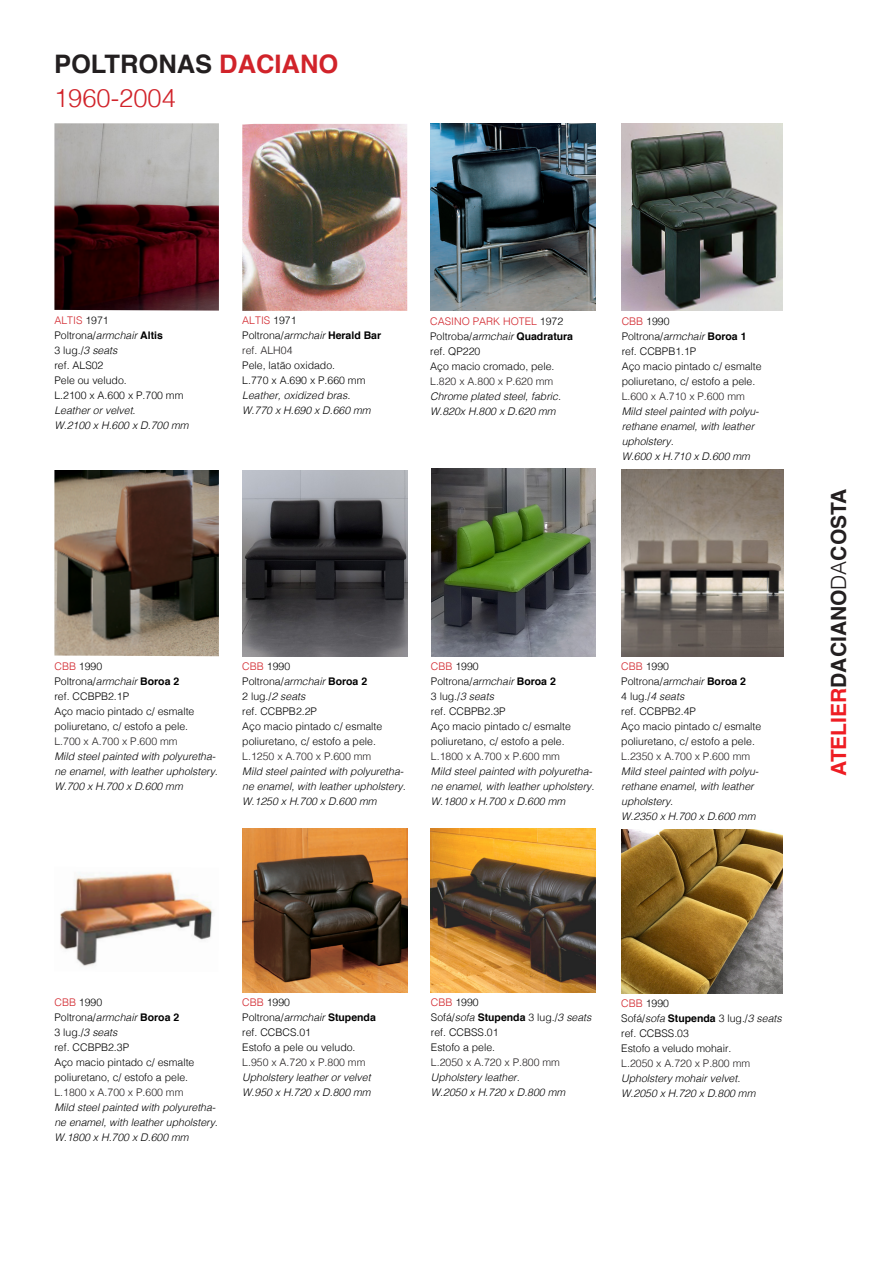
<style>
.page{position:relative;width:893px;height:1263px;background:#fff}
.page>*{position:absolute;margin:0;border:0;box-sizing:border-box;transform-origin:0 0}
.t1{font:700 25.5px "Helvetica";color:#231f20}
.t2{font:300 25.5px "Helvetica";color:#d1232a}
.t3{font:700 21px "Helvetica";color:#231f20}
.t4{font:300 10.5px/15px "Helvetica";color:#000}
.t5{font:italic 300 10.5px/15px "Helvetica";color:#000}
.t6{font:300 10.5px "Helvetica";color:#231f20}
.t7{font:300 10.5px "Helvetica";color:#d1232a}
.t8{font:700 10.5px "Helvetica";color:#000}
.s1{color:#d1232a}
.s2{color:#000}
.s3{font-style:italic}
.s4{font-weight:700}
.s5{font-weight:300}
.s6{font-weight:300;font-style:italic}
.s7{color:#ee1d23}
</style>
<div class="page">
<img style="left:54px;top:123px;width:165px;height:188px">
<img style="left:54px;top:470px;width:165px;height:186px">
<img style="left:242px;top:470px;width:166px;height:186px">
<img style="left:621px;top:469px;width:162px;height:187px">
<img style="left:60px;top:872px;width:153px;height:94px">
<img style="left:242px;top:829px;width:166px;height:164px">
<img style="left:621px;top:829px;width:162px;height:164px">
<img style="left:431px;top:469px;width:164px;height:187px">
<img style="left:431px;top:829px;width:164px;height:164px">
<img style="left:242px;top:124px;width:165px;height:187px">
<img style="left:430px;top:124px;width:165px;height:187px">
<img style="left:622px;top:124px;width:161px;height:186px">
<p class="t1" style="left:54px;top:44px;width:286px">POLTRONAS <span class="s1">DACIANO</span></p>
<p class="t2" style="left:54px;top:76px;width:123px">1960-2004</p>
<p class="t7" style="left:54px;top:312px;width:56px">ALTIS <span class="s2">1971</span></p>
<p class="t4" style="left:54px;top:327px;width:110px">Poltrona/<span class="s3">armchair</span> <span class="s4">Altis</span></p>
<p class="t4" style="left:54px;top:342px;width:65px">3 lug./<span class="s3">3 seats</span></p>
<p class="t4" style="left:54px;top:357px;width:51px">ref. ALS02</p>
<p class="t4" style="left:54px;top:372px;width:74px">Pele ou veludo.</p>
<p class="t4" style="left:54px;top:387px;width:130px">L.2100 x A.600 x P.700 mm</p>
<p class="t5" style="left:54px;top:402px;width:83px">Leather or velvet.</p>
<p class="t5" style="left:54px;top:417px;width:136px">W.2100 x H.600 x D.700 mm</p>
<p class="t7" style="left:242px;top:312px;width:56px">ALTIS <span class="s2">1971</span></p>
<p class="t4" style="left:242px;top:327px;width:140px">Poltrona/<span class="s3">armchair</span> <span class="s4">Herald Bar</span></p>
<p class="t6" style="left:242px;top:342px;width:52px">ref. ALH04</p>
<p class="t4" style="left:242px;top:357px;width:94px">Pele, latão oxidado.</p>
<p class="t4" style="left:242px;top:372px;width:125px">L.770 x A.690 x P.660 mm</p>
<p class="t5" style="left:242px;top:387px;width:109px">Leather, oxidized bras.</p>
<p class="t5" style="left:242px;top:402px;width:130px">W.770 x H.690 x D.660 mm</p>
<p class="t7" style="left:430px;top:312px;width:135px">CASINO PARK HOTEL <span class="s2">1972</span></p>
<p class="t8" style="left:430px;top:327px;width:144px"><span class="s5">Poltroba/</span><span class="s6">armchair</span> Quadratura</p>
<p class="t4" style="left:430px;top:343px;width:52px">ref. QP220</p>
<p class="t4" style="left:430px;top:358px;width:126px">Aço macio cromado, pele.</p>
<p class="t6" style="left:430px;top:372px;width:125px">L.820 x A.800 x P.620 mm</p>
<p class="t5" style="left:430px;top:388px;width:132px">Chrome plated steel, fabric.</p>
<p class="t5" style="left:430px;top:403px;width:127px">W.820x H.800 x D.620 mm</p>
<p class="t4" style="left:622px;top:313px;width:49px"><span class="s1">CBB</span> 1990</p>
<p class="t4" style="left:622px;top:328px;width:126px">Poltrona/<span class="s3">armchair</span> <span class="s4">Boroa 1</span></p>
<p class="t4" style="left:622px;top:343px;width:76px">ref. CCBPB1.1P</p>
<p class="t4" style="left:622px;top:358px;width:142px">Aço macio pintado c/ esmalte poliuretano, c/ estofo a pele.</p>
<p class="t6" style="left:622px;top:387px;width:125px">L.600 x A.710 x P.600 mm</p>
<p class="t5" style="left:622px;top:403px;width:139px">Mild steel painted with polyu&shy;rethane enamel, with leather upholstery.</p>
<p class="t5" style="left:622px;top:448px;width:130px">W.600 x H.710 x D.600 mm</p>
<p class="t4" style="left:54px;top:658px;width:49px"><span class="s1">CBB</span> 1990</p>
<p class="t4" style="left:54px;top:673px;width:126px">Poltrona/<span class="s3">armchair</span> <span class="s4">Boroa 2</span></p>
<p class="t4" style="left:54px;top:688px;width:76px">ref. CCBPB2.1P</p>
<p class="t4" style="left:54px;top:703px;width:142px">Aço macio pintado c/ esmalte poliuretano, c/ estofo a pele.</p>
<p class="t6" style="left:54px;top:732px;width:125px">L.700 x A.700 x P.600 mm</p>
<p class="t5" style="left:54px;top:748px;width:165px">Mild steel painted with polyuretha&shy;ne enamel, with leather upholstery.</p>
<p class="t5" style="left:54px;top:778px;width:130px">W.700 x H.700 x D.600 mm</p>
<p class="t4" style="left:242px;top:658px;width:49px"><span class="s1">CBB</span> 1990</p>
<p class="t4" style="left:242px;top:673px;width:126px">Poltrona/<span class="s3">armchair</span> <span class="s4">Boroa 2</span></p>
<p class="t4" style="left:242px;top:688px;width:65px">2 lug./<span class="s3">2 seats</span></p>
<p class="t4" style="left:242px;top:703px;width:76px">ref. CCBPB2.2P</p>
<p class="t4" style="left:242px;top:718px;width:142px">Aço macio pintado c/ esmalte poliuretano, c/ estofo a pele.</p>
<p class="t6" style="left:242px;top:747px;width:130px">L.1250 x A.700 x P.600 mm</p>
<p class="t5" style="left:242px;top:763px;width:165px">Mild steel painted with polyuretha&shy;ne enamel, with leather upholstery.</p>
<p class="t5" style="left:242px;top:793px;width:136px">W.1250 x H.700 x D.600 mm</p>
<p class="t4" style="left:431px;top:658px;width:49px"><span class="s1">CBB</span> 1990</p>
<p class="t4" style="left:431px;top:673px;width:126px">Poltrona/<span class="s3">armchair</span> <span class="s4">Boroa 2</span></p>
<p class="t4" style="left:431px;top:688px;width:65px">3 lug./<span class="s3">3 seats</span></p>
<p class="t4" style="left:431px;top:703px;width:76px">ref. CCBPB2.3P</p>
<p class="t4" style="left:431px;top:718px;width:142px">Aço macio pintado c/ esmalte poliuretano, c/ estofo a pele.</p>
<p class="t6" style="left:431px;top:747px;width:130px">L.1800 x A.700 x P.600 mm</p>
<p class="t5" style="left:431px;top:763px;width:165px">Mild steel painted with polyuretha&shy;ne enamel, with leather upholstery.</p>
<p class="t5" style="left:431px;top:793px;width:136px">W.1800 x H.700 x D.600 mm</p>
<p class="t4" style="left:621px;top:658px;width:49px"><span class="s1">CBB</span> 1990</p>
<p class="t4" style="left:621px;top:673px;width:126px">Poltrona/<span class="s3">armchair</span> <span class="s4">Boroa 2</span></p>
<p class="t4" style="left:621px;top:688px;width:65px">4 lug./<span class="s3">4 seats</span></p>
<p class="t4" style="left:621px;top:703px;width:76px">ref. CCBPB2.4P</p>
<p class="t4" style="left:621px;top:718px;width:142px">Aço macio pintado c/ esmalte poliuretano, c/ estofo a pele.</p>
<p class="t6" style="left:621px;top:747px;width:130px">L.2350 x A.700 x P.600 mm</p>
<p class="t5" style="left:621px;top:763px;width:139px">Mild steel painted with polyu&shy;rethane enamel, with leather upholstery.</p>
<p class="t5" style="left:621px;top:808px;width:136px">W.2350 x H.700 x D.600 mm</p>
<p class="t3" style="left:822px;top:776px;width:289px;rotate:-90deg"><span class="s7">ATELIER</span>DACIANO<span class="s5">DA</span>COSTA</p>
<p class="t4" style="left:54px;top:994px;width:49px"><span class="s1">CBB</span> 1990</p>
<p class="t4" style="left:54px;top:1009px;width:126px">Poltrona/<span class="s3">armchair</span> <span class="s4">Boroa 2</span></p>
<p class="t4" style="left:54px;top:1024px;width:65px">3 lug./<span class="s3">3 seats</span></p>
<p class="t4" style="left:54px;top:1039px;width:76px">ref. CCBPB2.3P</p>
<p class="t4" style="left:54px;top:1054px;width:142px">Aço macio pintado c/ esmalte poliuretano, c/ estofo a pele.</p>
<p class="t6" style="left:54px;top:1084px;width:130px">L.1800 x A.700 x P.600 mm</p>
<p class="t5" style="left:54px;top:1099px;width:165px">Mild steel painted with polyuretha&shy;ne enamel, with leather upholstery.</p>
<p class="t5" style="left:54px;top:1129px;width:136px">W.1800 x H.700 x D.600 mm</p>
<p class="t4" style="left:242px;top:994px;width:49px"><span class="s1">CBB</span> 1990</p>
<p class="t4" style="left:242px;top:1009px;width:135px">Poltrona/<span class="s3">armchair</span> <span class="s4">Stupenda</span></p>
<p class="t4" style="left:242px;top:1024px;width:70px">ref. CCBCS.01</p>
<p class="t4" style="left:242px;top:1039px;width:115px">Estofo a pele ou veludo.</p>
<p class="t6" style="left:242px;top:1054px;width:125px">L.950 x A.720 x P.800 mm</p>
<p class="t5" style="left:242px;top:1069px;width:130px">Upholstery leather or velvet</p>
<p class="t5" style="left:242px;top:1084px;width:130px">W.950 x H.720 x D.800 mm</p>
<p class="t4" style="left:431px;top:994px;width:49px"><span class="s1">CBB</span> 1990</p>
<p class="t4" style="left:431px;top:1009px;width:162px">Sofá/<span class="s3">sofa</span> <span class="s4">Stupenda</span> 3 lug./<span class="s3">3 seats</span></p>
<p class="t4" style="left:431px;top:1024px;width:69px">ref. CCBSS.01</p>
<p class="t4" style="left:431px;top:1039px;width:66px">Estofo a pele.</p>
<p class="t6" style="left:431px;top:1054px;width:130px">L.2050 x A.720 x P.800 mm</p>
<p class="t5" style="left:431px;top:1069px;width:90px">Upholstery leather.</p>
<p class="t5" style="left:431px;top:1084px;width:136px">W.2050 x H.720 x D.800 mm</p>
<p class="t4" style="left:621px;top:995px;width:49px"><span class="s1">CBB</span> 1990</p>
<p class="t4" style="left:621px;top:1010px;width:162px">Sofá/<span class="s3">sofa</span> <span class="s4">Stupenda</span> 3 lug./<span class="s3">3 seats</span></p>
<p class="t4" style="left:621px;top:1025px;width:69px">ref. CCBSS.03</p>
<p class="t4" style="left:621px;top:1040px;width:112px">Estofo a veludo mohair.</p>
<p class="t6" style="left:621px;top:1054px;width:130px">L.2050 x A.720 x P.800 mm</p>
<p class="t5" style="left:621px;top:1070px;width:121px">Upholstery mohair velvet.</p>
<p class="t5" style="left:621px;top:1085px;width:136px">W.2050 x H.720 x D.800 mm</p>
</div>
